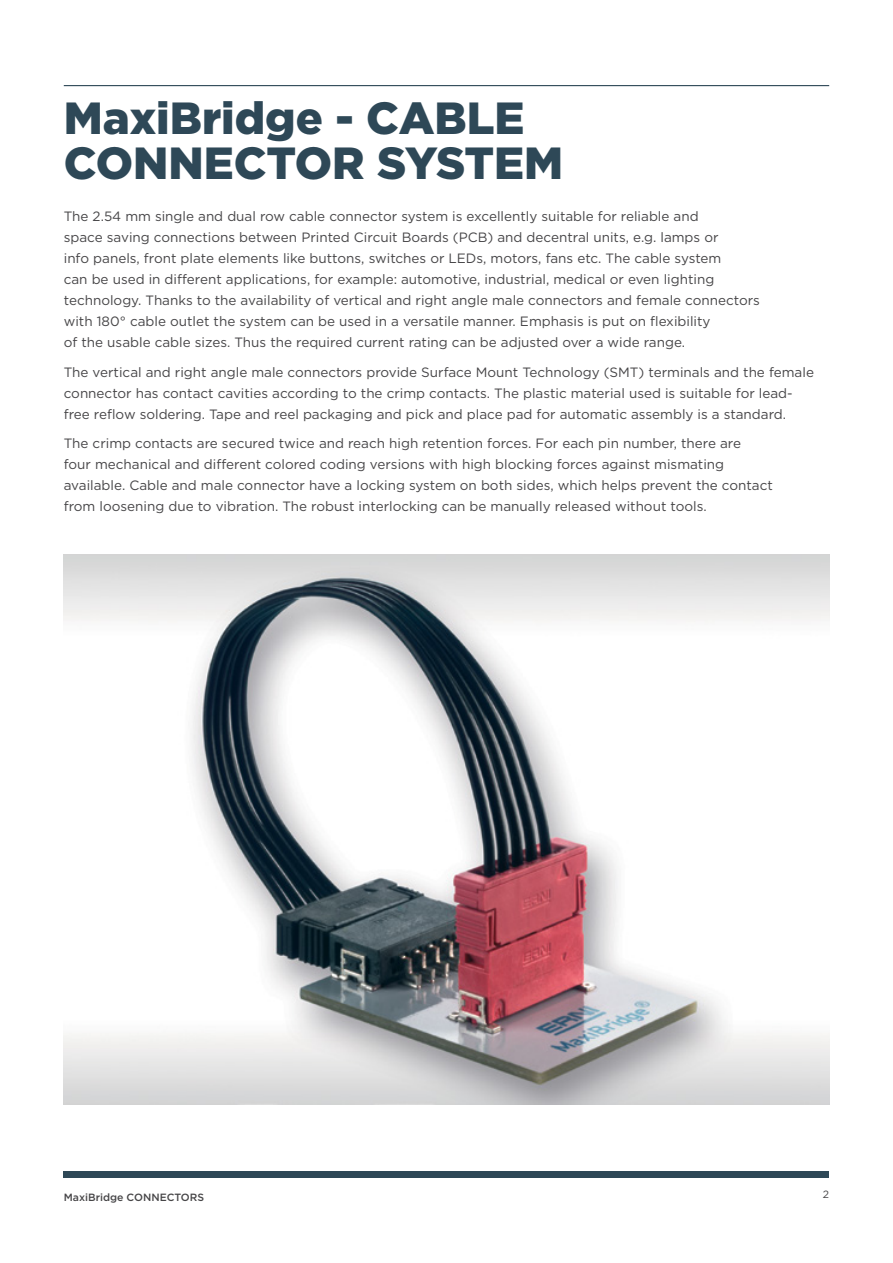
<style>
.page{position:relative;width:893px;height:1263px;background:#fff}
.page>*{position:absolute;margin:0;border:0;box-sizing:border-box;transform-origin:0 0}
.B_Headline{font:900 45px/45px "Gotham";color:#2e4857}
.B_Intro_Body{font:13.5px/21px "Gotham";color:#464547}
.t1{font:500 10.5px "Gotham";color:#464547}
.t2{font:10.5px "Gotham";color:#464547}
</style>
<div class="page">
<img style="left:64px;top:554px;width:765px;height:550px">
<div style="left:64px;top:1172px;width:765px;height:6px;background:#2e4857"></div>
<hr style="left:64px;top:85px;width:765px;height:1px;background:#2e4857">
<p class="B_Headline" style="left:64px;top:95px;width:501px">MaxiBridge - CABLE<br>CONNECTOR SYSTEM</p>
<p class="B_Intro_Body" style="left:64px;top:206px;width:698px">The 2.54 mm single and dual row cable connector system is excellently suitable for reliable and<br>space saving connections between Printed Circuit Boards (PCB) and decentral units, e.g. lamps or<br>info panels, front plate elements like buttons, switches or LEDs, motors, fans etc. The cable system<br>can be used in different applications, for example: automotive, industrial, medical or even lighting technology. Thanks to the availability of vertical and right angle male connectors and female connectors with 180° cable outlet the system can be used in a versatile manner. Emphasis is put on flexibility<br>of the usable cable sizes. Thus the required current rating can be adjusted over a wide range.</p>
<p class="B_Intro_Body" style="left:64px;top:361px;width:752px">The vertical and right angle male connectors provide Surface Mount Technology (SMT) terminals and the female connector has contact cavities according to the crimp contacts. The plastic material used is suitable for lead&shy;free reflow soldering. Tape and reel packaging and pick and place pad for automatic assembly is a standard.</p>
<p class="B_Intro_Body" style="left:64px;top:433px;width:711px">The crimp contacts are secured twice and reach high retention forces. For each pin number, there are<br>four mechanical and different colored coding versions with high blocking forces against mismating available. Cable and male connector have a locking system on both sides, which helps prevent the contact from loosening due to vibration. The robust interlocking can be manually released without tools.</p>
<p class="t1" style="left:64px;top:1190px;width:142px">MaxiBridge CONNECTORS</p>
<p class="t2" style="left:823px;top:1187px;width:8px">2</p>
</div>
